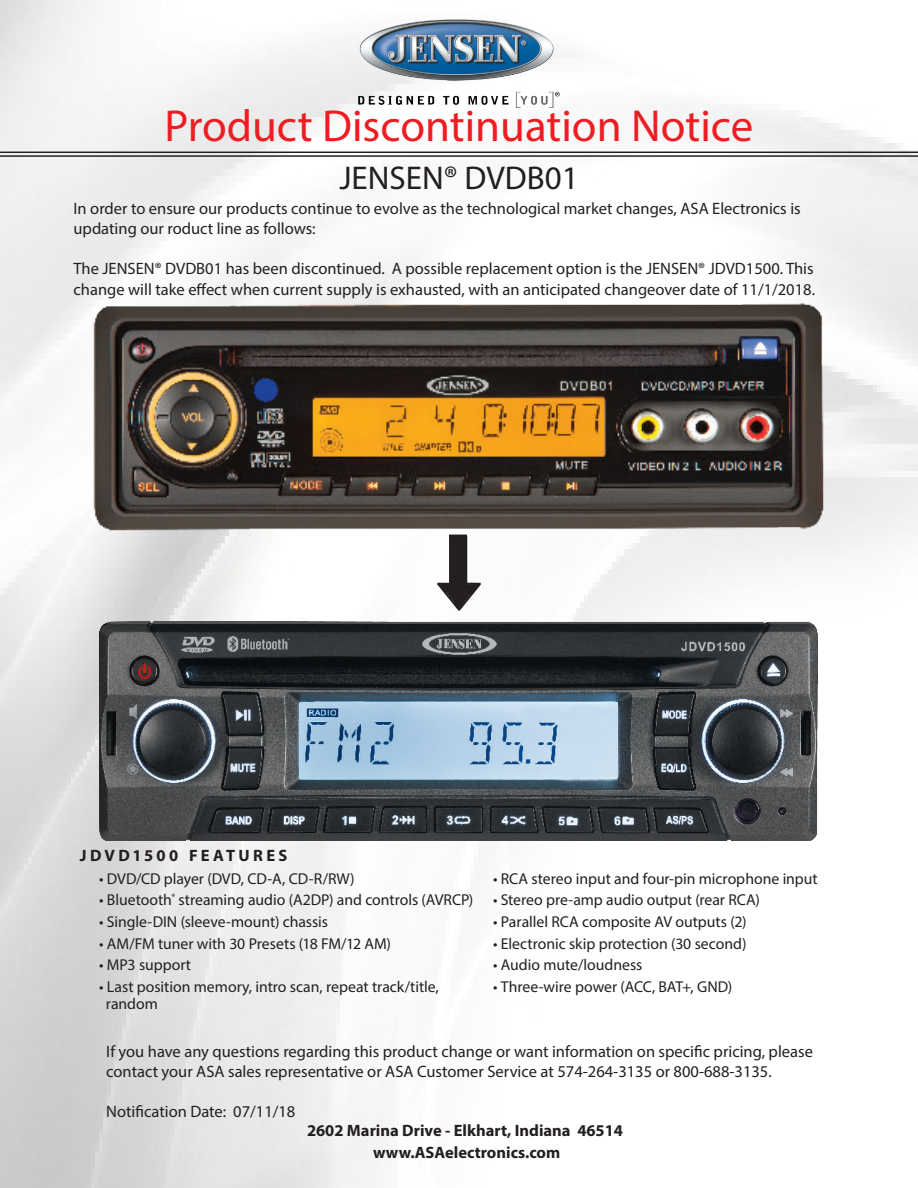
<style>
.page{position:relative;width:918px;height:1188px;background:#fff}
.page>*{position:absolute;margin:0;border:0;box-sizing:border-box;transform-origin:0 0}
.t1{font:45px "Myriad Pro";color:#ee1d23}
.t2{font:33px "Myriad Pro";color:#231f20}
.t3{font:16.5px/21.6px "Myriad Pro";color:#231f20}
.PRODUCT_FEATURES_h{font:700 16.5px "Myriad Pro";color:#231f20}
.PRODUCT_FEATURES_h-2{font:700 16.5px "Myriad Pro";letter-spacing:.2em;color:#231f20}
.BULLETS{font:15.75px/17.2px "Myriad Pro";letter-spacing:-.005em;color:#231f20}
</style>
<div class="page">
<img style="left:0;top:0;width:918px;height:1188px">
<img style="left:354px;top:9px;width:210px;height:107px">
<hr style="left:0;top:152px;width:918px;height:1px;background:#231f20">
<hr style="left:0;top:155px;width:918px;height:2px;background:#231f20">
<img style="left:80px;top:283px;width:756px;height:260px">
<img style="left:99px;top:622px;width:718px;height:218px">
<hr style="left:465px;top:536px;width:2px;height:48px;background:#231f20">
<hr style="left:449px;top:536px;width:2px;height:48px;background:#231f20">
<div style="left:451px;top:535px;width:15px;height:51px;background:#231f20"></div>
<svg style="left:435px;top:581px;width:48px;height:32px"></svg>
<p class="t1" style="left:165px;top:98px;width:590px">Product Discontinuation Notice</p>
<p class="t2" style="left:339px;top:158px;width:241px">JENSEN® DVDB01</p>
<p class="t3" style="left:74px;top:198px;width:729px">In order to ensure our products continue to evolve as the technological market changes, ASA Electronics is</p>
<p class="t3" style="left:74px;top:218px;width:244px">updating our roduct line as follows:</p>
<p class="t3" style="left:74px;top:257px;width:743px">The JENSEN® DVDB01 has been discontinued. A possible replacement option is the JENSEN® JDVD1500. This change will take effect when current supply is exhausted, with an anticipated changeover date of 11/1/2018.</p>
<p class="PRODUCT_FEATURES_h-2" style="left:80px;top:845px;width:209px">JDVD1500 FEATURES</p>
<p class="BULLETS" style="left:99px;top:870px;width:257px">• DVD/CD player (DVD, CD-A, CD-R/RW)</p>
<p class="BULLETS" style="left:99px;top:891px;width:376px">• Bluetooth<sup>®</sup> streaming audio (A2DP) and controls (AVRCP)</p>
<p class="BULLETS" style="left:99px;top:913px;width:230px">• Single-DIN (sleeve-mount) chassis</p>
<p class="BULLETS" style="left:99px;top:934px;width:293px">• AM/FM tuner with 30 Presets (18 FM/12 AM)</p>
<p class="BULLETS" style="left:99px;top:956px;width:94px">• MP3 support</p>
<p class="BULLETS" style="left:106px;top:978px;width:334px;text-indent:-7px">• Last position memory, intro scan, repeat track/title, random</p>
<p class="BULLETS" style="left:493px;top:870px;width:326px">• RCA stereo input and four-pin microphone input</p>
<p class="BULLETS" style="left:493px;top:891px;width:269px">• Stereo pre-amp audio output (rear RCA)</p>
<p class="BULLETS" style="left:493px;top:913px;width:255px">• Parallel RCA composite AV outputs (2)</p>
<p class="BULLETS" style="left:493px;top:934px;width:255px">• Electronic skip protection (30 second)</p>
<p class="BULLETS" style="left:493px;top:956px;width:151px">• Audio mute/loudness</p>
<p class="BULLETS" style="left:493px;top:978px;width:241px">• Three-wire power (ACC, BAT+, GND)</p>
<p class="t3" style="left:106px;top:1042px;width:708px;line-height:19.8px">If you have any questions regarding this product change or want information on specific pricing, please contact your ASA sales representative or ASA Customer Service at 574-264-3135 or 800-688-3135.</p>
<p class="t3" style="left:106px;top:1100px;width:191px">Notification Date: 07/11/18</p>
<p class="PRODUCT_FEATURES_h" style="left:307px;top:1120px;width:318px">2602 Marina Drive - Elkhart, Indiana 46514</p>
<p class="PRODUCT_FEATURES_h" style="left:373px;top:1142px;width:189px">www.ASAelectronics.com</p>
</div>
